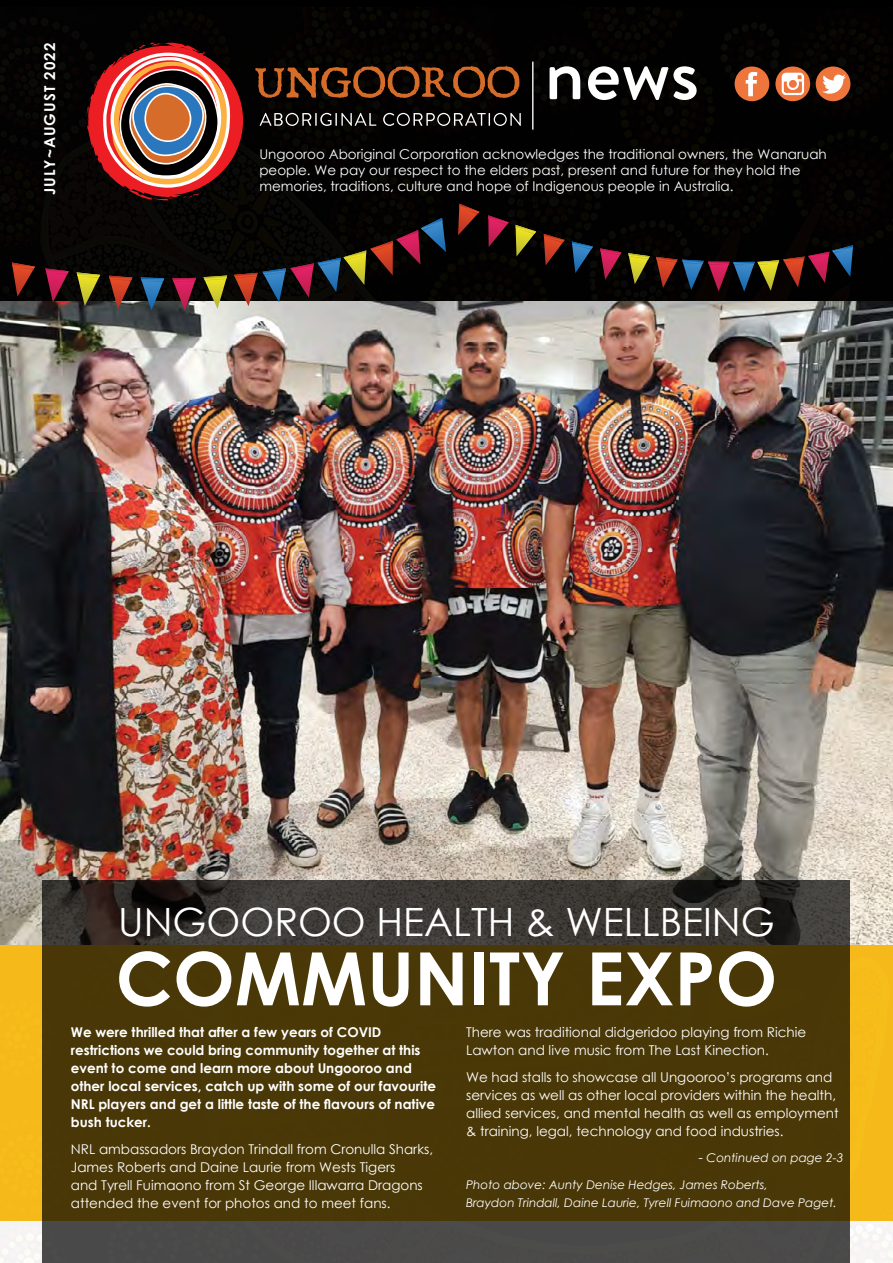
<style>
.page{position:relative;width:893px;height:1263px;background:#fff}
.page>*{position:absolute;margin:0;border:0;box-sizing:border-box;transform-origin:0 0}
.t1{font:500 80.25px "Brandon Grotesque";color:#fff}
.t2{font:700 73.5px "Century Gothic";color:#fff}
.t3{font:39px "Century Gothic";color:#fff}
.t4{font:700 15px "Century Gothic";letter-spacing:.07em;color:#fff}
.t5{font:13.5px/18px "Century Gothic";color:#fff}
.t6{font:700 13.5px/18px "Century Gothic";color:#fff}
.t7{font:italic 12px/18px "Century Gothic";color:#fff}
.s1{font-style:normal;font-size:13.5px}
</style>
<div class="page">
<div style="left:0;top:0;width:893px;height:302px;background:#000"></div>
<img style="left:0;top:302px;width:893px;height:643px">
<div style="left:0;top:945px;width:893px;height:275px;background:#f6bc1b"></div>
<svg style="left:43px;top:880px;width:807px;height:383px;background:#463815"></svg>
<svg style="left:0;top:42px;width:859px;height:269px"></svg>
<p class="t4" style="left:38px;top:195px;width:154px;rotate:-90deg">JULY~AUGUST 2022</p>
<h1 class="t1" style="left:544px;top:16px;width:156px">news</h1>
<p class="t5" style="left:259px;top:146px;width:569px;line-height:16.2px">Ungooroo Aboriginal Corporation acknowledges the traditional owners, the Wanaruah people. We pay our respect to the elders past, present and future for they hold the memories, traditions, culture and hope of Indigenous people in Australia.</p>
<h3 class="t3" style="left:118px;top:895px;width:658px">UNGOOROO HEALTH &amp; WELLBEING</h3>
<h2 class="t2" style="left:116px;top:923px;width:663px">COMMUNITY EXPO</h2>
<p class="t6" style="left:71px;top:1023px;width:367px">We were thrilled that after a few years of COVID restrictions we could bring community together at this event to come and learn more about Ungooroo and other local services, catch up with some of our favourite NRL players and get a little taste of the flavours of native bush tucker.</p>
<p class="t5" style="left:71px;top:1140px;width:364px">NRL ambassadors Braydon Trindall from Cronulla Sharks, James Roberts and Daine Laurie from Wests Tigers<br>and Tyrell Fuimaono from St George Illawarra Dragons attended the event for photos and to meet fans.</p>
<p class="t5" style="left:466px;top:1023px;width:342px">There was traditional didgeridoo playing from Richie<br>Lawton and live music from The Last Kinection.</p>
<p class="t5" style="left:466px;top:1068px;width:374px">We had stalls to showcase all Ungooroo’s programs and services as well as other local providers within the health, allied services, and mental health as well as employment &amp; training, legal, technology and food industries.</p>
<p class="t7" style="left:698px;top:1149px;width:146px"><span class="s1">-</span> Continued on page 2-3</p>
<p class="t7" style="left:466px;top:1175px;width:372px">Photo above: Aunty Denise Hedges, James Roberts,<br>Braydon Trindall, Daine Laurie, Tyrell Fuimaono and Dave Paget.</p>
</div>
